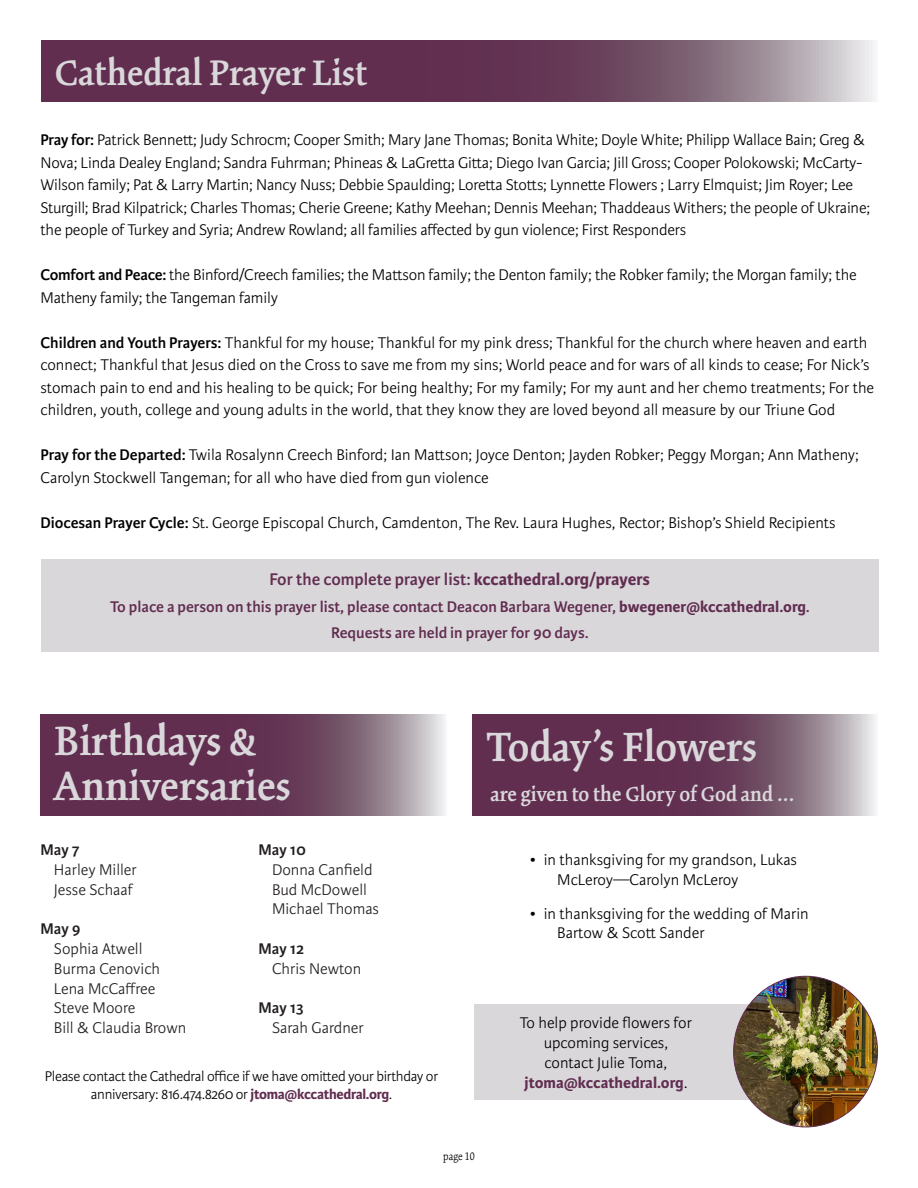
<style>
.page{position:relative;width:918px;height:1188px;background:#fff}
.page>*{position:absolute;margin:0;border:0;box-sizing:border-box;transform-origin:0 0}
.t1{font:600 45px/45px "Kinesis Pro 3";color:#dad7db}
.t2{font:600 39px "Kinesis Pro 3";color:#dad7db}
.t3{font:600 22.5px "Kinesis Pro 3";color:#dad7db}
.t4{font:600 18px "Karmina Sans";color:#612d50}
.t5{font:300 16.5px/22.5px "Karmina Sans";letter-spacing:-.01em;color:#000}
.t6{font:300 16.5px/19.8px "Karmina Sans";color:#221e1f}
.t7{font:600 16.5px/26.5px "Karmina Sans";color:#612d50;text-align:center}
.t8{font:600 16.5px "Karmina Sans";letter-spacing:-.015em;color:#221e1f}
.t9{font:300 15px/18px "Karmina Sans";letter-spacing:-.02em;color:#000;text-align:center}
.t10{font:300 12px "Kinesis Pro 3";color:#000}
.s1{font-weight:600}
.s2{font-weight:700}
.s3{font-weight:700;color:#612d50}
</style>
<div class="page">
<svg style="left:473px;top:715px;width:403px;height:100px;background:#744d67"></svg>
<div style="left:41px;top:559px;width:838px;height:92px;background:#dad7db"></div>
<svg style="left:41px;top:41px;width:834px;height:61px;background:#744c67"></svg>
<div style="left:474px;top:1004px;width:323px;height:95px;background:#dad7db"></div>
<img style="left:734px;top:976px;width:144px;height:151px">
<svg style="left:40px;top:715px;width:405px;height:100px;background:#734b66"></svg>
<h2 class="t2" style="left:55px;top:50px;width:314px">Cathedral Prayer List</h2>
<p class="t5" style="left:40px;top:129px;width:831px"><span class="s1">Pray for:</span> Patrick Bennett; Judy Schrocm; Cooper Smith; Mary Jane Thomas; Bonita White; Doyle White; Philipp Wallace Bain; Greg &amp; Nova; Linda Dealey England; Sandra Fuhrman; Phineas &amp; LaGretta Gitta; Diego Ivan Garcia; Jill Gross; Cooper Polokowski; McCarty-Wilson family; Pat &amp; Larry Martin; Nancy Nuss; Debbie Spaulding; Loretta Stotts; Lynnette Flowers ; Larry Elmquist; Jim Royer; Lee Sturgill; Brad Kilpatrick; Charles Thomas; Cherie Greene; Kathy Meehan; Dennis Meehan; Thaddeaus Withers; the people of Ukraine; the people of Turkey and Syria; Andrew Rowland; all families affected by gun violence; First Responders</p>
<p class="t5" style="left:40px;top:264px;width:818px"><span class="s1">Comfort and Peace:</span> the Binford/Creech families; the Mattson family; the Denton family; the Robker family; the Morgan family; the<br>Matheny family; the Tangeman family</p>
<p class="t5" style="left:40px;top:332px;width:835px"><span class="s1">Children and Youth Prayers:</span> Thankful for my house; Thankful for my pink dress; Thankful for the church where heaven and earth connect; Thankful that Jesus died on the Cross to save me from my sins; World peace and for wars of all kinds to cease; For Nick’s stomach pain to end and his healing to be quick; For being healthy; For my family; For my aunt and her chemo treatments; For the children, youth, college and young adults in the world, that they know they are loved beyond all measure by our Triune God</p>
<p class="t5" style="left:40px;top:444px;width:820px"><span class="s1">Pray for the Departed:</span> Twila Rosalynn Creech Binford; Ian Mattson; Joyce Denton; Jayden Robker; Peggy Morgan; Ann Matheny;<br>Carolyn Stockwell Tangeman; for all who have died from gun violence</p>
<p class="t5" style="left:40px;top:512px;width:797px"><span class="s1">Diocesan Prayer Cycle:</span> St. George Episcopal Church, Camdenton, The Rev. Laura Hughes, Rector; Bishop’s Shield Recipients</p>
<p class="t4" style="left:270px;top:569px;width:382px">For the complete prayer list: <span class="s2">kccathedral.org/prayers</span></p>
<p class="t7" style="left:110px;top:594px;width:701px">To place a person on this prayer list, please contact Deacon Barbara Wegener, <span class="s2">bwegener@kccathedral.org</span>.<br>Requests are held in prayer for 90 days.</p>
<h1 class="t1" style="left:54px;top:718px;width:238px">Birthdays &amp;<br>Anniversaries</h1>
<p class="t8" style="left:40px;top:840px;width:40px">May 7</p>
<p class="t6" style="left:54px;top:860px;width:84px">Harley Miller<br>Jesse Schaaf</p>
<p class="t8" style="left:40px;top:919px;width:42px">May 9</p>
<p class="t6" style="left:54px;top:939px;width:134px">Sophia Atwell<br>Burma Cenovich<br>Lena McCaffree<br>Steve Moore<br>Bill &amp; Claudia Brown</p>
<p class="t8" style="left:259px;top:840px;width:49px">May 10</p>
<p class="t6" style="left:272px;top:860px;width:109px">Donna Canfield<br>Bud McDowell<br>Michael Thomas</p>
<p class="t8" style="left:259px;top:939px;width:47px">May 12</p>
<p class="t6" style="left:272px;top:959px;width:91px">Chris Newton</p>
<p class="t8" style="left:259px;top:999px;width:46px">May 13</p>
<p class="t6" style="left:272px;top:1018px;width:93px">Sarah Gardner</p>
<p class="t9" style="left:45px;top:1068px;width:395px">Please contact the Cathedral office if we have omitted your birthday or anniversary: 816.474.8260 or <span class="s3">jtoma@kccathedral.org</span>.</p>
<h1 class="t1" style="left:486px;top:724px;width:272px">Today’s Flowers</h1>
<h3 class="t3" style="left:490px;top:780px;width:305px">are given to the Glory of God and ...</h3>
<p class="t5" style="left:557px;top:851px;width:241px;line-height:19.8px;text-indent:-27px">• in thanksgiving for my grandson, Lukas<br>McLeroy—Carolyn McLeroy</p>
<p class="t5" style="left:557px;top:904px;width:253px;line-height:19.8px;text-indent:-27px">• in thanksgiving for the wedding of Marin<br>Bartow &amp; Scott Sander</p>
<p class="t5" style="left:520px;top:1013px;width:174px;line-height:19.8px;text-align:center">To help provide flowers for upcoming services, contact Julie Toma, <span class="s3">jtoma@kccathedral.org</span>.</p>
<p class="t10" style="left:443px;top:1149px;width:33px">page 10</p>
</div>
